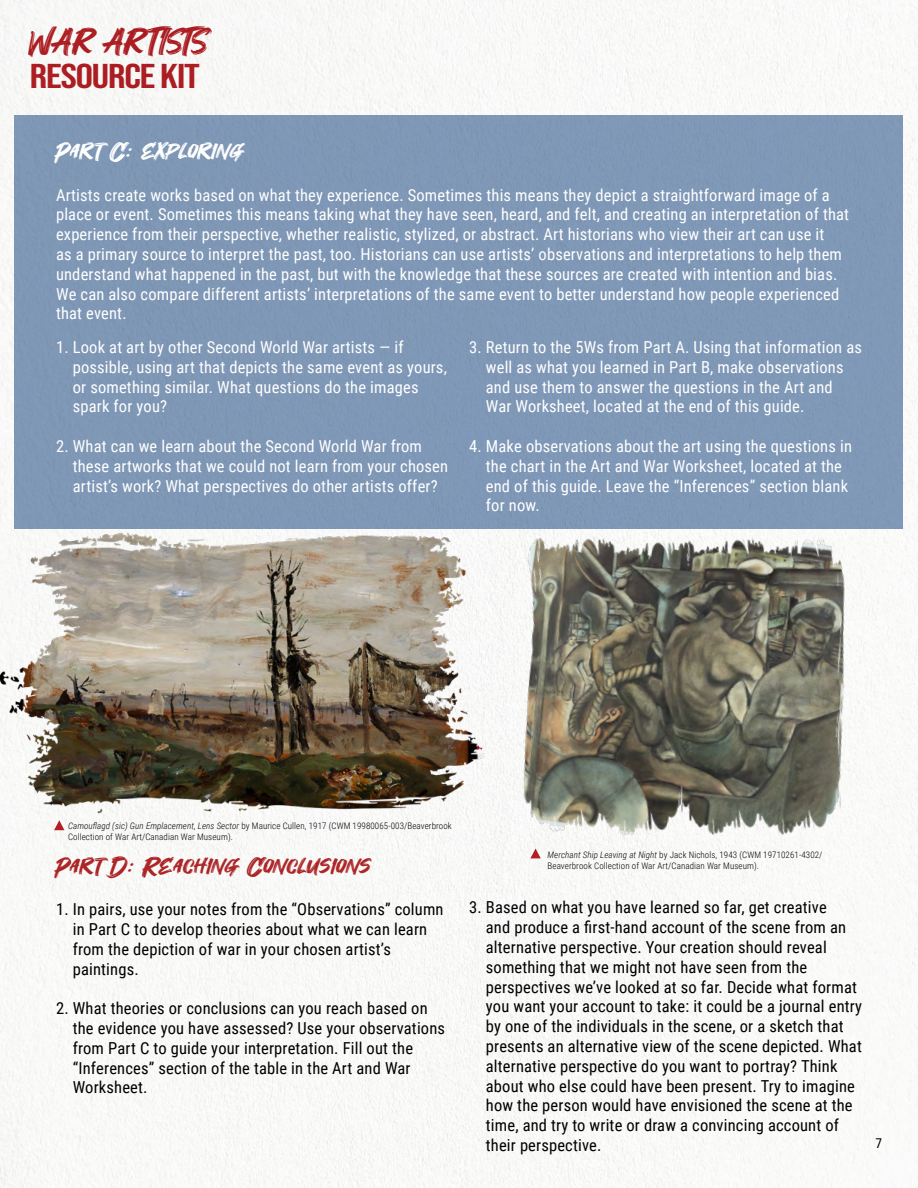
<style>
.page{position:relative;width:918px;height:1188px;background:#fff}
.page>*{position:absolute;margin:0;border:0;box-sizing:border-box;transform-origin:0 0}
.t1{font:34.5px "Bebas Neue";letter-spacing:-.025em;color:#b21f24;scale:1.25 1}
.t2{font:31.5px "Maxlock";color:#b21f24}
.t3{font:24px "Maxlock";color:#ac2527}
.t4{font:24px "Maxlock";color:#fff}
.t5{font:16.5px/19.8px "Roboto Condensed";letter-spacing:.01em;color:#fff}
.t6{font:16.5px/19.8px "Roboto Condensed";letter-spacing:.01em;color:#000}
.t7{font:13.5px "Roboto Condensed";color:#000}
.t8{font:300 9px/10.8px "Roboto Condensed";letter-spacing:.01em;color:#000}
.s1{font-style:italic}
</style>
<div class="page">
<img style="left:0;top:0;width:918px;height:1188px">
<div style="left:15px;top:115px;width:888px;height:414px;background:#839cbc"></div>
<img style="left:0;top:531px;width:485px;height:327px">
<img style="left:518px;top:526px;width:366px;height:312px">
<svg style="left:530px;top:848px;width:11px;height:10px"></svg>
<svg style="left:54px;top:820px;width:10px;height:10px"></svg>
<h2 class="t2" style="left:30px;top:25px;width:181px">WAR AR TISTS</h2>
<h1 class="t1" style="left:30px;top:57px;width:138px">RESOURCE KIT</h1>
<h3 class="t4" style="left:56px;top:140px;width:189px">Part C: exploring</h3>
<p class="t5" style="left:56px;top:184px;width:795px">Artists create works based on what they experience. Sometimes this means they depict a straightforward image of a place or event. Sometimes this means taking what they have seen, heard, and felt, and creating an interpretation of that experience from their perspective, whether realistic, stylized, or abstract. Art historians who view their art can use it<br>as a primary source to interpret the past, too. Historians can use artists’ observations and interpretations to help them understand what happened in the past, but with the knowledge that these sources are created with intention and bias.<br>We can also compare different artists’ interpretations of the same event to better understand how people experienced that event.</p>
<p class="t5" style="left:73px;top:337px;width:376px;text-indent:-17px">1. Look at art by other Second World War artists — if possible, using art that depicts the same event as yours, or something similar. What questions do the images spark for you?</p>
<p class="t5" style="left:73px;top:436px;width:377px;text-indent:-17px">2. What can we learn about the Second World War from these artworks that we could not learn from your chosen artist’s work? What perspectives do other artists offer?</p>
<p class="t5" style="left:486px;top:337px;width:378px;text-indent:-17px">3. Return to the 5Ws from Part A. Using that information as well as what you learned in Part B, make observations and use them to answer the questions in the Art and War Worksheet, located at the end of this guide.</p>
<p class="t5" style="left:486px;top:436px;width:368px;text-indent:-17px">4. Make observations about the art using the questions in the chart in the Art and War Worksheet, located at the end of this guide. Leave the “Inferences” section blank for now.</p>
<p class="t8" style="left:68px;top:820px;width:385px"><span class="s1">Camouflagd (sic) Gun Emplacement, Lens Sector</span> by Maurice Cullen, 1917 (CWM 19980065-003/Beaverbrook<br>Collection of War Art/Canadian War Museum).</p>
<h3 class="t3" style="left:56px;top:854px;width:317px">Part D: Reaching Conclusions</h3>
<p class="t6" style="left:73px;top:899px;width:372px;text-indent:-17px">1. In pairs, use your notes from the “Observations” column in Part C to develop theories about what we can learn from the depiction of war in your chosen artist’s paintings.</p>
<p class="t6" style="left:73px;top:998px;width:374px;text-indent:-17px">2. What theories or conclusions can you reach based on the evidence you have assessed? Use your observations from Part C to guide your interpretation. Fill out the “Inferences” section of the table in the Art and War Worksheet.</p>
<p class="t8" style="left:548px;top:849px;width:276px"><span class="s1">Merchant Ship Leaving at Night</span> by Jack Nichols, 1943 (CWM 19710261-4302/<br>Beaverbrook Collection of War Art/Canadian War Museum).</p>
<p class="t6" style="left:486px;top:897px;width:378px;text-indent:-17px">3. Based on what you have learned so far, get creative<br>and produce a first-hand account of the scene from an alternative perspective. Your creation should reveal something that we might not have seen from the perspectives we’ve looked at so far. Decide what format you want your account to take: it could be a journal entry by one of the individuals in the scene, or a sketch that presents an alternative view of the scene depicted. What alternative perspective do you want to portray? Think about who else could have been present. Try to imagine how the person would have envisioned the scene at the time, and try to write or draw a convincing account of their perspective.</p>
<p class="t7" style="left:875px;top:1134px;width:8px">7</p>
</div>
